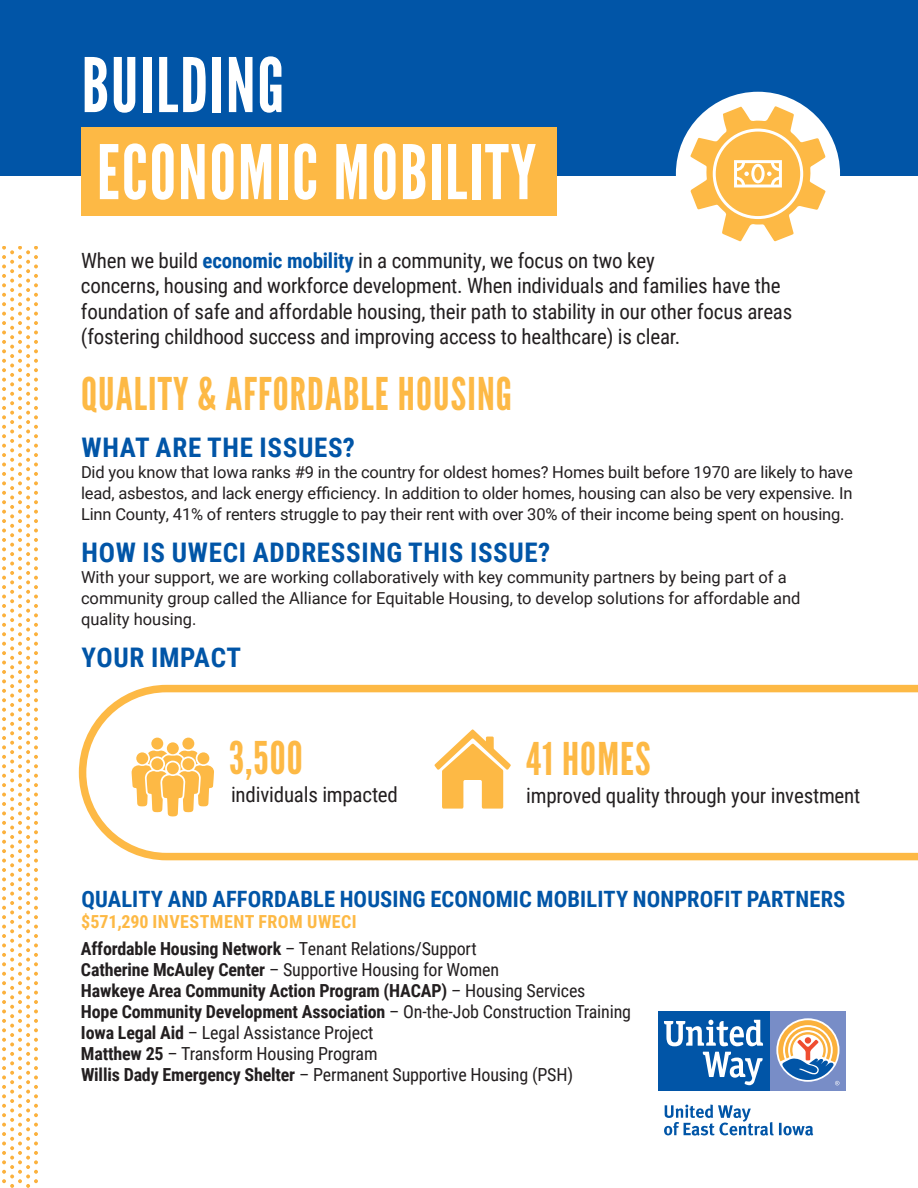
<style>
.page{position:relative;width:918px;height:1188px;background:#fff}
.page>*{position:absolute;margin:0;border:0;box-sizing:border-box;transform-origin:0 0}
.t1{font:75px "League Gothic";letter-spacing:.025em;color:#fff}
.t2{font:45px "League Gothic";letter-spacing:.025em;color:#fdb945}
.t3{font:700 27px "Roboto Condensed";letter-spacing:.025em;color:#0155a7}
.t4{font:700 22.5px "Roboto Condensed";letter-spacing:.005em;color:#0155a7}
.t5{font:21px/25.5px "Roboto Condensed";letter-spacing:-.01em;color:#231f20}
.t6{font:18px "Roboto Condensed";letter-spacing:-.01em;color:#231f20}
.t7{font:700 18px "Roboto Condensed";letter-spacing:-.01em;color:#231f20}
.t8{font:700 18px "Roboto Condensed";letter-spacing:.025em;color:#fdb945}
.t9{font:16.5px/21px "Roboto";color:#231f20;text-align:justify}
.s1{font-weight:700;color:#0155a7}
.s2{font-weight:400}
.s3{font-weight:700}
</style>
<div class="page">
<div style="left:0;top:0;width:918px;height:176px;background:#0155a7"></div>
<div style="left:81px;top:128px;width:475px;height:88px;background:#fdb945"></div>
<div style="left:676px;top:92px;width:164px;height:164px;background:#fff;border-radius:50%"></div>
<svg style="left:690px;top:106px;width:136px;height:136px"></svg>
<svg style="left:2px;top:246px;width:36px;height:942px"></svg>
<div style="left:770px;top:1011px;width:76px;height:79px;background:#788dc7"></div>
<div style="left:658px;top:1011px;width:112px;height:79px;background:#0155a7"></div>
<svg style="left:703px;top:1052px;width:60px;height:33px"></svg>
<svg style="left:664px;top:1020px;width:99px;height:26px"></svg>
<svg style="left:778px;top:1020px;width:61px;height:65px"></svg>
<svg style="left:664px;top:1105px;width:149px;height:31px"></svg>
<svg style="left:78px;top:684px;width:840px;height:177px"></svg>
<div style="left:151px;top:738px;width:12px;height:12px;background:#fdb945;border-radius:50%"></div>
<div style="left:182px;top:738px;width:12px;height:12px;background:#fdb945;border-radius:50%"></div>
<div style="left:167px;top:742px;width:12px;height:12px;background:#fdb945;border-radius:50%"></div>
<svg style="left:131px;top:750px;width:83px;height:66px"></svg>
<svg style="left:435px;top:729px;width:76px;height:80px"></svg>
<p class="t1" style="left:82px;top:41px;width:204px">BUILDING</p>
<p class="t1" style="left:97px;top:128px;width:441px">ECONOMIC MOBILITY</p>
<p class="t5" style="left:81px;top:247px;width:713px">When we build <span class="s1">economic mobility</span> in a community, we focus on two key<br>concerns, housing and workforce development. When individuals and families have the foundation of safe and affordable housing, their path to stability in our other focus areas (fostering childhood success and improving access to healthcare) is clear.</p>
<p class="t2" style="left:81px;top:367px;width:433px">QUALITY &amp; AFFORDABLE HOUSING</p>
<p class="t3" style="left:81px;top:428px;width:275px">WHAT ARE THE ISSUES?</p>
<p class="t9" style="left:81px;top:461px;width:773px">Did you know that Iowa ranks #9 in the country for oldest homes? Homes built before 1970 are likely to have lead, asbestos, and lack energy efficiency. In addition to older homes, housing can also be very expensive. In Linn County, 41% of renters struggle to pay their rent with over 30% of their income being spent on housing.</p>
<p class="t3" style="left:81px;top:533px;width:470px">HOW IS UWECI ADDRESSING THIS ISSUE?</p>
<p class="t9" style="left:81px;top:566px;width:721px;text-align:left">With your support, we are working collaboratively with key community partners by being part of a community group called the Alliance for Equitable Housing, to develop solutions for affordable and quality housing.</p>
<p class="t3" style="left:81px;top:638px;width:161px">YOUR IMPACT</p>
<p class="t2" style="left:229px;top:731px;width:75px">3,500</p>
<p class="t2" style="left:526px;top:732px;width:126px">41 HOMES</p>
<p class="t5" style="left:231px;top:781px;width:168px">individuals impacted</p>
<p class="t5" style="left:526px;top:782px;width:336px">improved quality through your investment</p>
<p class="t4" style="left:81px;top:883px;width:766px">QUALITY AND AFFORDABLE HOUSING ECONOMIC MOBILITY NONPROFIT PARTNERS</p>
<p class="t8" style="left:81px;top:909px;width:277px">$571,290 INVESTMENT FROM UWECI</p>
<p class="t7" style="left:81px;top:936px;width:397px">Affordable Housing Network <span class="s2">– Tenant Relations/Support</span></p>
<p class="t6" style="left:81px;top:957px;width:420px"><span class="s3">Catherine McAuley Center</span> – Supportive Housing for Women</p>
<p class="t7" style="left:81px;top:978px;width:506px">Hawkeye Area Community Action Program (HACAP) <span class="s2">– Housing Services</span></p>
<p class="t7" style="left:81px;top:999px;width:552px">Hope Community Development Association <span class="s2">– On-the-Job Construction Training</span></p>
<p class="t6" style="left:81px;top:1020px;width:294px"><span class="s3">Iowa Legal Aid</span> – Legal Assistance Project</p>
<p class="t6" style="left:81px;top:1041px;width:298px"><span class="s3">Matthew 25</span> – Transform Housing Program</p>
<p class="t6" style="left:81px;top:1062px;width:494px"><span class="s3">Willis Dady Emergency Shelter</span> – Permanent Supportive Housing (PSH)</p>
</div>
